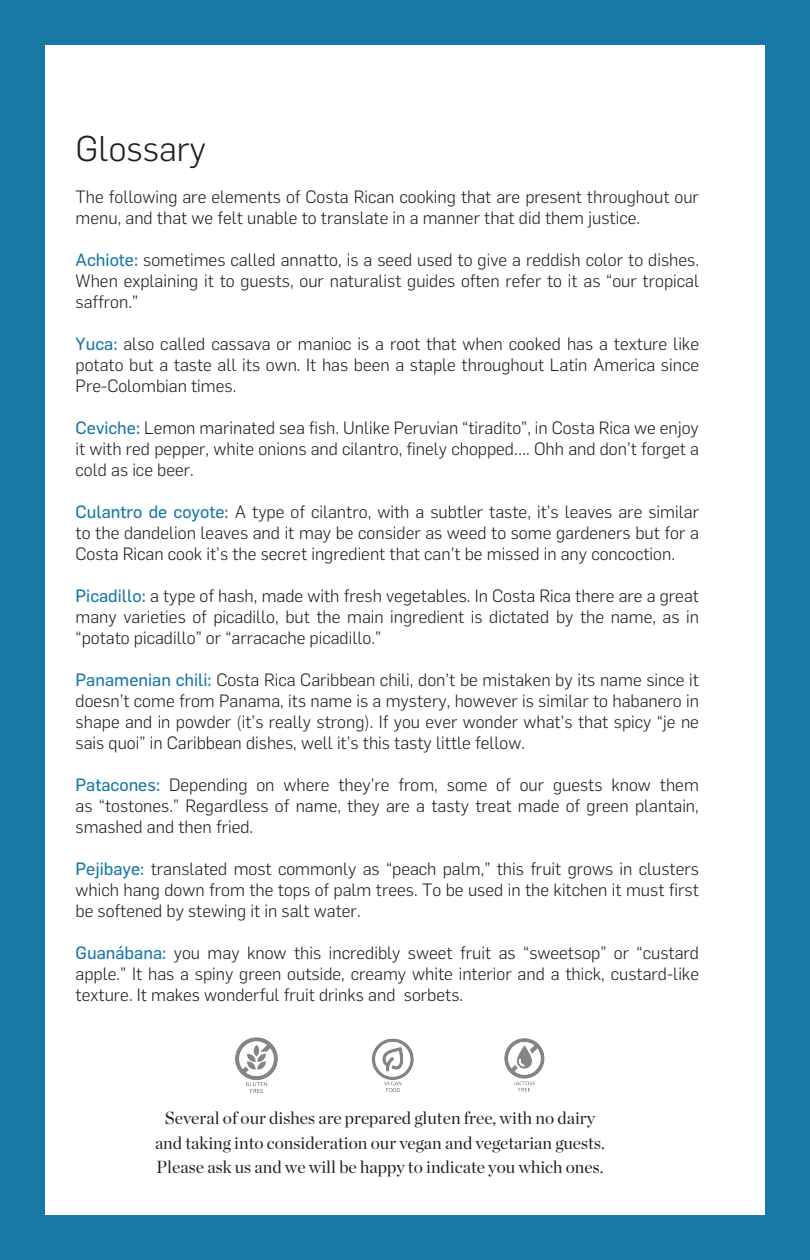
<style>
.page{position:relative;width:810px;height:1260px;background:#1979a6}
.page>*{position:absolute;margin:0;border:0;box-sizing:border-box;transform-origin:0 0}
.t1{font:300 35px "Flama";color:#231f20}
.t2{font:300 17.5px/21px "Flama";color:#231f20;text-align:justify}
.t3{font:17.5px/24.5px "Chronicle Display";color:#231f20;text-align:center}
.s1{font-family:"Flama Basic";font-weight:400;color:#1979a6}
</style>
<div class="page">
<div style="left:45px;top:45px;width:720px;height:1170px;background:#fff"></div>
<img style="left:235px;top:1037px;width:43px;height:56px">
<img style="left:372px;top:1038px;width:42px;height:54px">
<img style="left:504px;top:1038px;width:41px;height:54px">
<h1 class="t1" style="left:76px;top:125px;width:132px">Glossary</h1>
<p class="t2" style="left:76px;top:186px;width:625px">The following are elements of Costa Rican cooking that are present throughout our menu, and that we felt unable to translate in a manner that did them justice.</p>
<p class="t2" style="left:76px;top:249px;width:625px"><span class="s1">Achiote:</span> sometimes called annatto, is a seed used to give a reddish color to dishes.<br>When explaining it to guests, our naturalist guides often refer to it as “our tropical saffron.”</p>
<p class="t2" style="left:76px;top:332px;width:625px"><span class="s1">Yuca:</span> also called cassava or manioc is a root that when cooked has a texture like potato but a taste all its own. It has been a staple throughout Latin America since Pre-Colombian times.</p>
<p class="t2" style="left:76px;top:416px;width:625px"><span class="s1">Ceviche:</span> Lemon marinated sea fish. Unlike Peruvian “tiradito”, in Costa Rica we enjoy it with red pepper, white onions and cilantro, finely chopped…. Ohh and don’t forget a cold as ice beer.</p>
<p class="t2" style="left:76px;top:500px;width:625px"><span class="s1">Culantro de coyote:</span> A type of cilantro, with a subtler taste, it’s leaves are similar to the dandelion leaves and it may be consider as weed to some gardeners but for a Costa Rican cook it’s the secret ingredient that can’t be missed in any concoction.</p>
<p class="t2" style="left:76px;top:584px;width:625px"><span class="s1">Picadillo:</span> a type of hash, made with fresh vegetables. In Costa Rica there are a great many varieties of picadillo, but the main ingredient is dictated by the name, as in “potato picadillo” or “arracache picadillo.”</p>
<p class="t2" style="left:76px;top:668px;width:625px"><span class="s1">Panamenian chili:</span> Costa Rica Caribbean chili, don’t be mistaken by its name since it doesn’t come from Panama, its name is a mystery, however is similar to habanero in shape and in powder (it’s really strong). If you ever wonder what’s that spicy “je ne sais quoi” in Caribbean dishes, well it’s this tasty little fellow.</p>
<p class="t2" style="left:76px;top:773px;width:625px"><span class="s1">Patacones:</span> Depending on where they’re from, some of our guests know them as “tostones.” Regardless of name, they are a tasty treat made of green plantain, smashed and then fried.</p>
<p class="t2" style="left:76px;top:857px;width:625px"><span class="s1">Pejibaye:</span> translated most commonly as “peach palm,” this fruit grows in clusters which hang down from the tops of palm trees. To be used in the kitchen it must first be softened by stewing it in salt water.</p>
<p class="t2" style="left:76px;top:941px;width:625px"><span class="s1">Guanábana:</span> you may know this incredibly sweet fruit as “sweetsop” or “custard apple.” It has a spiny green outside, creamy white interior and a thick, custard-like texture. It makes wonderful fruit drinks and sorbets.</p>
<p class="t3" style="left:155px;top:1104px;width:451px">Several of our dishes are prepared gluten free, with no dairy and taking into consideration our vegan and vegetarian guests.<br>Please ask us and we will be happy to indicate you which ones.</p>
</div>
